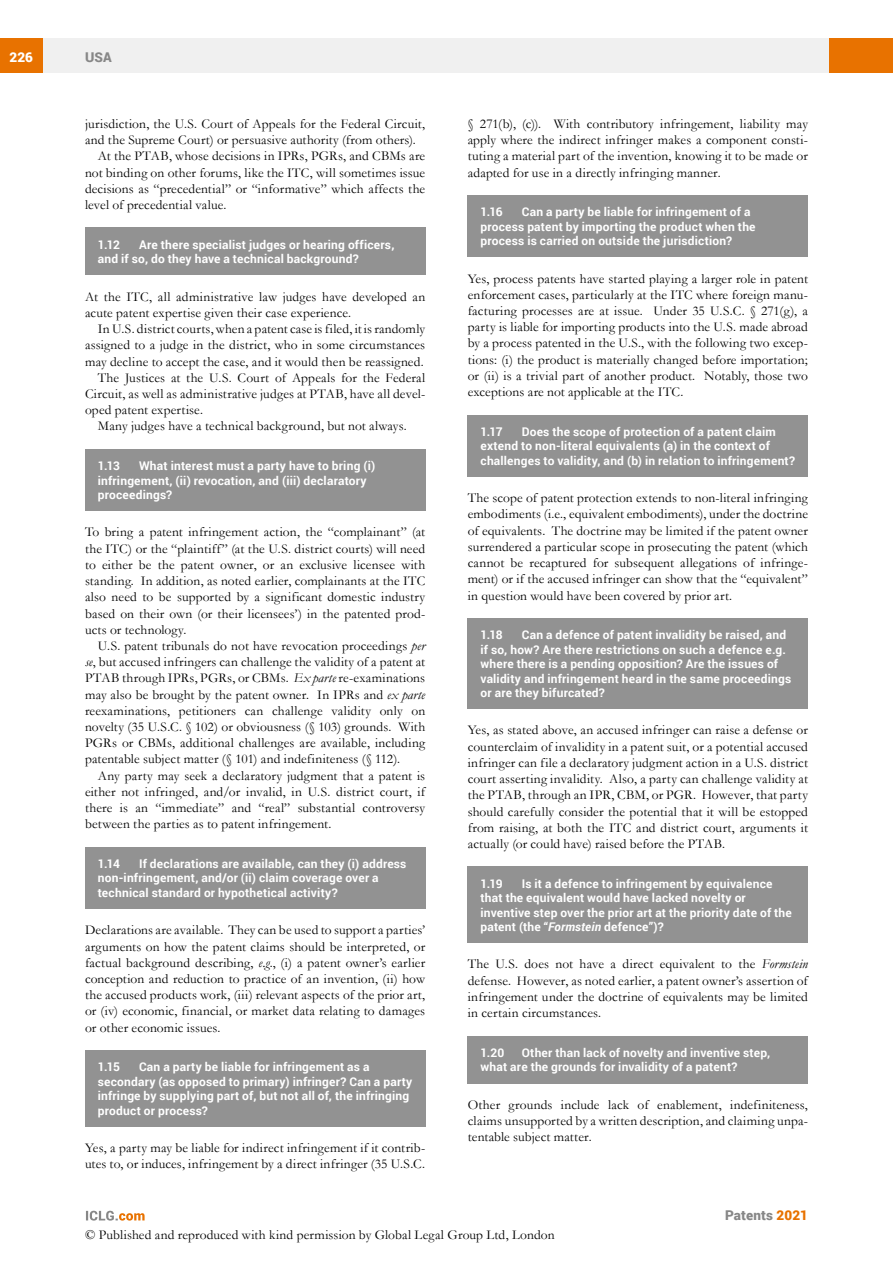
<style>
.page{position:relative;width:893px;height:1263px;background:#fff}
.page>*{position:absolute;margin:0;border:0;box-sizing:border-box;transform-origin:0 0}
.t1{font:13.5px/16.2px "Garamond";letter-spacing:.01em;color:#000;text-align:justify}
.t2{font:900 13.5px "Roboto";letter-spacing:.01em;color:#878787}
.t3{font:900 13.5px "Roboto";color:#fff}
.t4{font:700 12px/14.4px "Roboto";letter-spacing:.015em;color:#fff}
.s1{font-style:italic}
.s2{color:#e87200}
</style>
<div class="page">
<div style="left:43px;top:38px;width:786px;height:34px;background:#f0f0f0"></div>
<div style="left:0;top:38px;width:43px;height:34px;background:#e87200"></div>
<div style="left:829px;top:38px;width:64px;height:34px;background:#e87200"></div>
<svg style="left:86px;top:1211px;width:59px;height:9px"></svg>
<div style="left:468px;top:195px;width:340px;height:62px;background:#929292"></div>
<div style="left:468px;top:415px;width:340px;height:62px;background:#929292"></div>
<div style="left:468px;top:618px;width:340px;height:91px;background:#929292"></div>
<div style="left:468px;top:867px;width:340px;height:76px;background:#929292"></div>
<div style="left:468px;top:1036px;width:340px;height:47px;background:#929292"></div>
<div style="left:85px;top:228px;width:340px;height:47px;background:#929292"></div>
<div style="left:85px;top:449px;width:340px;height:62px;background:#929292"></div>
<div style="left:85px;top:847px;width:340px;height:61px;background:#929292"></div>
<div style="left:85px;top:1050px;width:340px;height:76px;background:#929292"></div>
<p class="t3" style="left:9px;top:48px;width:25px">226</p>
<p class="t2" style="left:85px;top:48px;width:28px">USA</p>
<p class="t1" style="left:85px;top:115px;width:342px">jurisdiction, the U.S. Court of Appeals for the Federal Circuit,</p>
<p class="t1" style="left:85px;top:131px;width:332px">and the Supreme Court) or persuasive authority (from others).</p>
<p class="t1" style="left:98px;top:148px;width:329px">At the PTAB, whose decisions in IPRs, PGRs, and CBMs are</p>
<p class="t1" style="left:85px;top:164px;width:342px">not binding on other forums, like the ITC, will sometimes issue</p>
<p class="t1" style="left:85px;top:180px;width:342px">decisions as “precedential” or “informative” which affects the</p>
<p class="t1" style="left:85px;top:196px;width:143px">level of precedential value.</p>
<p class="t4" style="left:98px;top:237px;width:24px">1.12</p>
<p class="t4" style="left:98px;top:237px;width:298px;text-indent:41px">Are there specialist judges or hearing officers, and if so, do they have a technical background?</p>
<p class="t1" style="left:85px;top:288px;width:342px">At the ITC, all administrative law judges have developed an acute patent expertise given their case experience.</p>
<p class="t1" style="left:98px;top:320px;width:329px">In U.S. district courts, when a patent case is filed, it is randomly</p>
<p class="t1" style="left:85px;top:337px;width:342px">assigned to a judge in the district, who in some circumstances</p>
<p class="t1" style="left:85px;top:353px;width:340px">may decline to accept the case, and it would then be reassigned.</p>
<p class="t1" style="left:98px;top:369px;width:329px">The Justices at the U.S. Court of Appeals for the Federal</p>
<p class="t1" style="left:85px;top:385px;width:342px">Circuit, as well as administrative judges at PTAB, have all devel-</p>
<p class="t1" style="left:85px;top:401px;width:120px">oped patent expertise.</p>
<p class="t1" style="left:98px;top:418px;width:310px">Many judges have a technical background, but not always.</p>
<p class="t4" style="left:98px;top:458px;width:24px">1.13</p>
<p class="t4" style="left:98px;top:458px;width:279px;text-indent:41px">What interest must a party have to bring (i) infringement, (ii) revocation, and (iii) declaratory proceedings?</p>
<p class="t1" style="left:85px;top:524px;width:342px">To bring a patent infringement action, the “complainant” (at the ITC) or the “plaintiff” (at the U.S. district courts) will need to either be the patent owner, or an exclusive licensee with standing. In addition, as noted earlier, complainants at the ITC also need to be supported by a significant domestic industry based on their own (or their licensees’) in the patented prod&shy;ucts or technology.</p>
<p class="t1" style="left:85px;top:637px;width:342px;text-indent:13px">U.S. patent tribunals do not have revocation proceedings <span class="s1">per se</span>, but accused infringers can challenge the validity of a patent at PTAB through IPRs, PGRs, or CBMs. <span class="s1">Ex parte</span> re-examinations may also be brought by the patent owner. In IPRs and <span class="s1">ex parte </span>reexaminations, petitioners can challenge validity only on novelty (35 U.S.C. § 102) or obviousness (§ 103) grounds. With PGRs or CBMs, additional challenges are available, including patentable subject matter (§ 101) and indefiniteness (§ 112).</p>
<p class="t1" style="left:85px;top:767px;width:342px;text-indent:13px">Any party may seek a declaratory judgment that a patent is either not infringed, and/or invalid, in U.S. district court, if there is an “immediate” and “real” substantial controversy between the parties as to patent infringement.</p>
<p class="t4" style="left:98px;top:856px;width:24px">1.14</p>
<p class="t4" style="left:98px;top:856px;width:310px;text-indent:41px">If declarations are available, can they (i) address non-infringement, and/or (ii) claim coverage over a technical standard or hypothetical activity?</p>
<p class="t1" style="left:85px;top:922px;width:342px">Declarations are available. They can be used to support a parties’ arguments on how the patent claims should be interpreted, or factual background describing, <span class="s1">e.g</span>., (i) a patent owner’s earlier conception and reduction to practice of an invention, (ii) how the accused products work, (iii) relevant aspects of the prior art, or (iv) economic, financial, or market data relating to damages or other economic issues.</p>
<p class="t4" style="left:98px;top:1059px;width:24px">1.15</p>
<p class="t4" style="left:98px;top:1059px;width:316px;text-indent:41px">Can a party be liable for infringement as a secondary (as opposed to primary) infringer? Can a party infringe by supplying part of, but not all of, the infringing product or process?</p>
<p class="t1" style="left:85px;top:1139px;width:342px">Yes, a party may be liable for indirect infringement if it contrib&shy;utes to, or induces, infringement by a direct infringer (35 U.S.C.</p>
<p class="t1" style="left:468px;top:115px;width:342px">§ 271(b), (c)). With contributory infringement, liability may apply where the indirect infringer makes a component consti&shy;tuting a material part of the invention, knowing it to be made or adapted for use in a directly infringing manner.</p>
<p class="t4" style="left:480px;top:204px;width:24px">1.16</p>
<p class="t4" style="left:480px;top:204px;width:277px;text-indent:41px">Can a party be liable for infringement of a process patent by importing the product when the process is carried on outside the jurisdiction?</p>
<p class="t1" style="left:468px;top:270px;width:342px">Yes, process patents have started playing a larger role in patent enforcement cases, particularly at the ITC where foreign manu&shy;facturing processes are at issue. Under 35 U.S.C. § 271(g), a party is liable for importing products into the U.S. made abroad by a process patented in the U.S., with the following two excep&shy;tions: (i) the product is materially changed before importation; or (ii) is a trivial part of another product. Notably, those two exceptions are not applicable at the ITC.</p>
<p class="t4" style="left:480px;top:424px;width:24px">1.17</p>
<p class="t4" style="left:480px;top:424px;width:316px;text-indent:41px">Does the scope of protection of a patent claim extend to non-literal equivalents (a) in the context of challenges to validity, and (b) in relation to infringement?</p>
<p class="t1" style="left:468px;top:490px;width:342px">The scope of patent protection extends to non-literal infringing embodiments (i.e., equivalent embodiments), under the doctrine of equivalents. The doctrine may be limited if the patent owner surrendered a particular scope in prosecuting the patent (which cannot be recaptured for subsequent allegations of infringe&shy;ment) or if the accused infringer can show that the “equivalent” in question would have been covered by prior art.</p>
<p class="t4" style="left:480px;top:627px;width:24px">1.18</p>
<p class="t4" style="left:480px;top:627px;width:312px;text-indent:41px">Can a defence of patent invalidity be raised, and if so, how? Are there restrictions on such a defence e.g. where there is a pending opposition? Are the issues of validity and infringement heard in the same proceedings or are they bifurcated?</p>
<p class="t1" style="left:468px;top:722px;width:342px">Yes, as stated above, an accused infringer can raise a defense or counterclaim of invalidity in a patent suit, or a potential accused infringer can file a declaratory judgment action in a U.S. district court asserting invalidity. Also, a party can challenge validity at the PTAB, through an IPR, CBM, or PGR. However, that party should carefully consider the potential that it will be estopped from raising, at both the ITC and district court, arguments it actually (or could have) raised before the PTAB.</p>
<p class="t4" style="left:480px;top:876px;width:24px">1.19</p>
<p class="t4" style="left:480px;top:876px;width:313px;text-indent:41px">Is it a defence to infringement by equivalence that the equivalent would have lacked novelty or inventive step over the prior art at the priority date of the patent (the “<span class="s1">Formstein</span> defence”)?</p>
<p class="t1" style="left:468px;top:956px;width:342px">The U.S. does not have a direct equivalent to the <span class="s1">Formstein </span>defense. However, as noted earlier, a patent owner’s assertion of infringement under the doctrine of equivalents may be limited in certain circumstances.</p>
<p class="t4" style="left:480px;top:1045px;width:25px">1.20</p>
<p class="t4" style="left:480px;top:1045px;width:291px;text-indent:41px">Other than lack of novelty and inventive step, what are the grounds for invalidity of a patent?</p>
<p class="t1" style="left:468px;top:1096px;width:342px">Other grounds include lack of enablement, indefiniteness, claims unsupported by a written description, and claiming unpa&shy;tentable subject matter.</p>
<p class="t2" style="left:725px;top:1206px;width:84px">Patents <span class="s2">2021</span></p>
<p class="t1" style="left:85px;top:1226px;width:471px">© Published and reproduced with kind permission by Global Legal Group Ltd, London</p>
</div>
